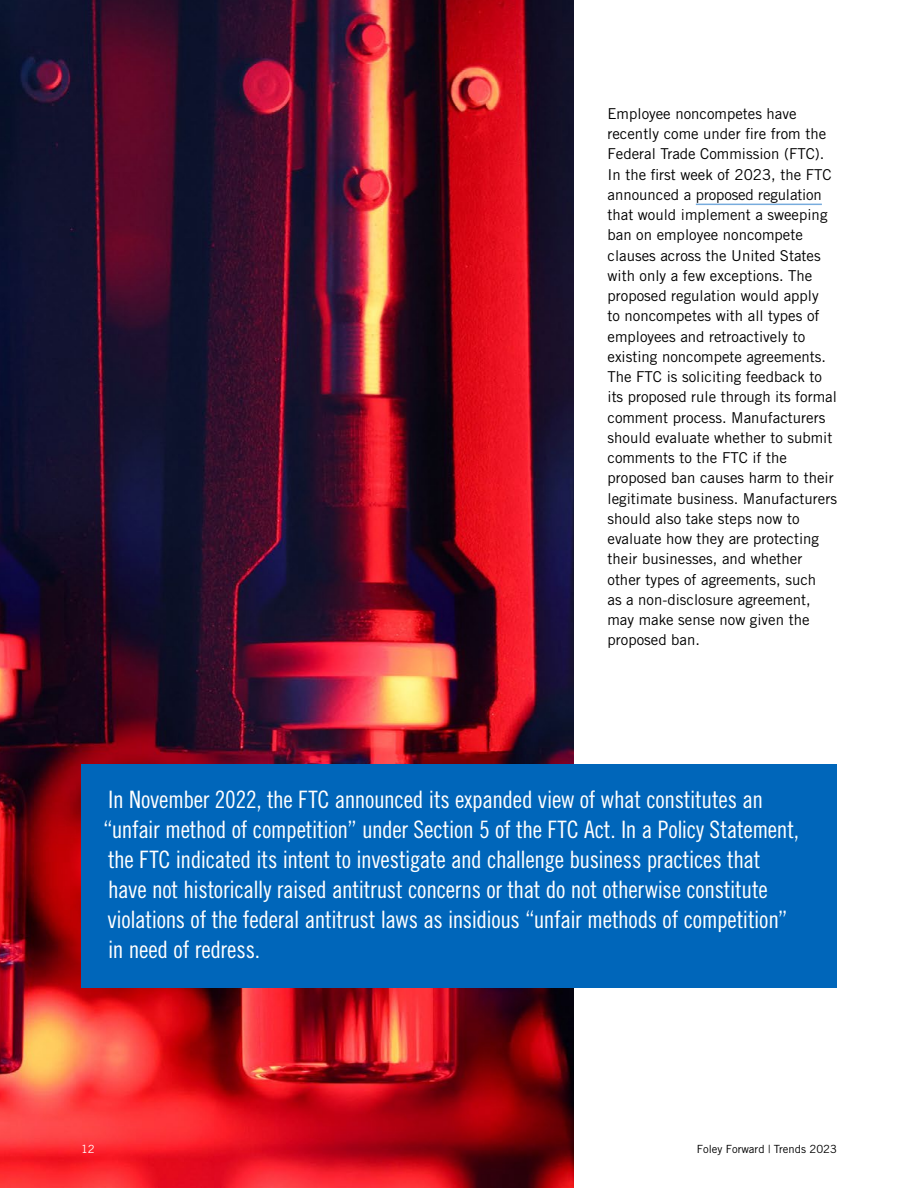
<style>
.page{position:relative;width:918px;height:1188px;background:#fff}
.page>*{position:absolute;margin:0;border:0;box-sizing:border-box;transform-origin:0 0}
.t1{font:24px/30px "Trade Gothic LT Std Cn 18";letter-spacing:-.015em;color:#fff}
.t2{font:15px/20.2px "Trade Gothic LT Std";color:#000}
.t3{font:11.25px "Trade Gothic LT Std";color:#000}
.t4{font:11.25px "Trade Gothic LT Std";color:#fff}
</style>
<div class="page">
<img style="left:0;top:0;width:574px;height:1188px">
<hr style="left:696px;top:204px;width:126px;height:1px;background:#78acdd">
<div style="left:81px;top:764px;width:756px;height:223px;background:#0066ba"></div>
<p class="t2" style="left:608px;top:103px;width:231px">Employee noncompetes have recently come under fire from the<br>Federal Trade Commission (FTC).<br>In the first week of 2023, the FTC announced a proposed regulation that would implement a sweeping ban on employee noncompete clauses across the United States with only a few exceptions. The proposed regulation would apply<br>to noncompetes with all types of employees and retroactively to existing noncompete agreements.<br>The FTC is soliciting feedback to its proposed rule through its formal comment process. Manufacturers should evaluate whether to submit comments to the FTC if the proposed ban causes harm to their legitimate business. Manufacturers should also take steps now to evaluate how they are protecting their businesses, and whether other types of agreements, such<br>as a non-disclosure agreement, may make sense now given the proposed ban.</p>
<p class="t1" style="left:103px;top:785px;width:697px">In November 2022, the FTC announced its expanded view of what constitutes an “unfair method of competition” under Section 5 of the FTC Act. In a Policy Statement, the FTC indicated its intent to investigate and challenge business practices that have not historically raised antitrust concerns or that do not otherwise constitute violations of the federal antitrust laws as insidious “unfair methods of competition” in need of redress.</p>
<p class="t4" style="left:81px;top:1142px;width:15px">12</p>
<p class="t3" style="left:697px;top:1142px;width:142px">Foley Forward | Trends 2023</p>
</div>
